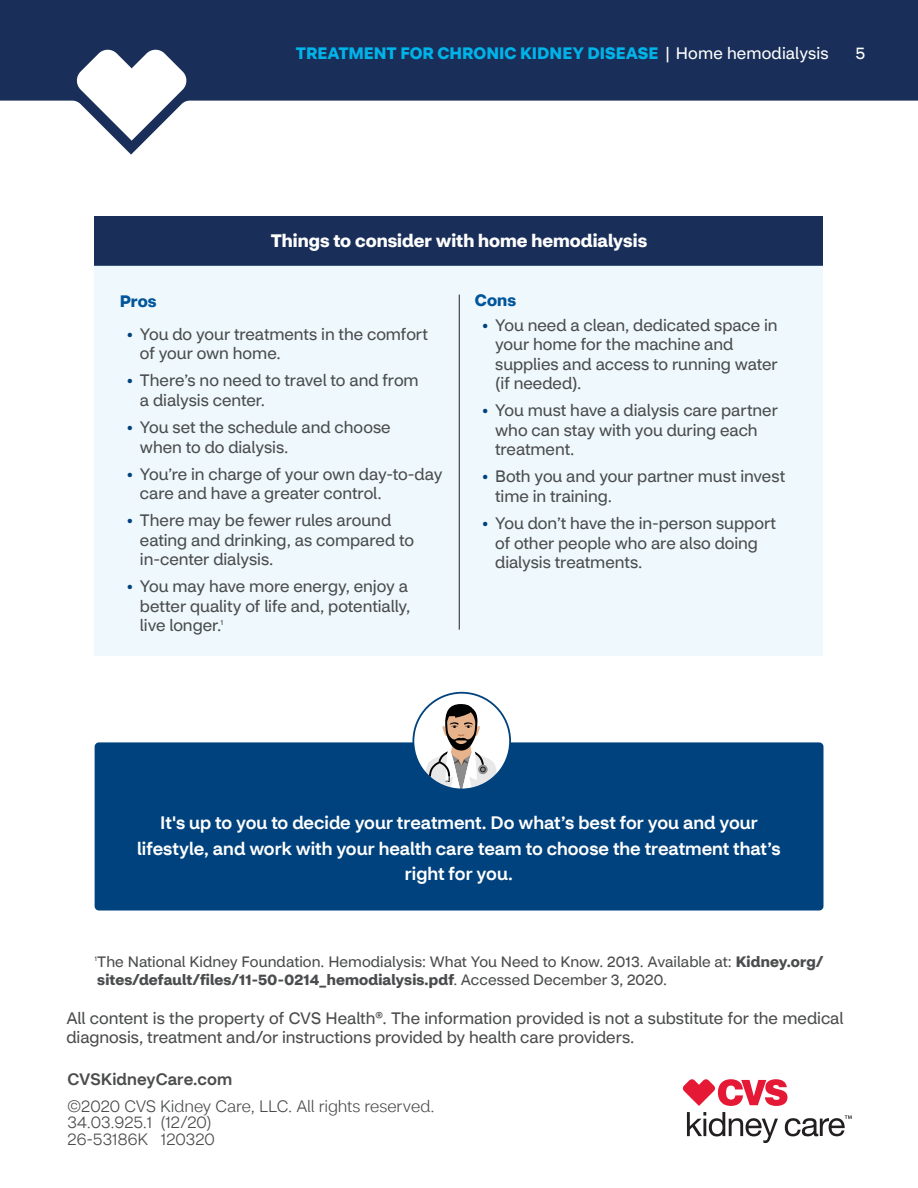
<style>
.page{position:relative;width:918px;height:1188px;background:#fff}
.page>*{position:absolute;margin:0;border:0;box-sizing:border-box;transform-origin:0 0}
.t1{font:500 18px/25.5px "CVS Health Sans";color:#fff;text-align:center}
.t2{font:700 18px "CVS Health Sans";letter-spacing:.005em;color:#fff}
.t3{font:16.5px/19.5px "CVS Health Sans";color:#4b4c4d}
.t4{font:300 16.5px "CVS Health Sans";letter-spacing:-.005em;color:#4b4c4d}
.t5{font:700 16.5px "CVS Health Sans";color:#00b3e9}
.t6{font:500 16.5px "CVS Health Sans";letter-spacing:.005em;color:#4b4c4d}
.t7{font:700 16.5px "CVS Health Sans";letter-spacing:.005em;color:#01559b}
.t8{font:16.5px "CVS Health Sans";color:#fff}
.t9{font:15px/18px "CVS Health Sans";color:#4b4c4d}
.t10{font:7.35px "CVS Health Sans";color:#4b4c4d}
.t11{font:6.75px "CVS Health Sans";color:#4b4c4d}
.s1{font-weight:400;color:#fff}
.s2{font-weight:500;color:#00427d}
.s3{font-weight:700}
</style>
<div class="page">
<div style="left:94px;top:216px;width:730px;height:49px;background:#192e58"></div>
<svg style="left:0;top:0;width:918px;height:155px;fill:#192e58"></svg>
<div style="left:95px;top:742px;width:729px;height:169px;background:#00427d;border-radius:4px"></div>
<div style="left:94px;top:265px;width:730px;height:391px;background:#eff9fd"></div>
<hr style="left:459px;top:295px;width:1px;height:335px;background:#231f20">
<div style="left:413px;top:693px;width:97px;height:96px;background:#fff;border-radius:50%"></div>
<svg style="left:425px;top:704px;width:72px;height:83px"></svg>
<div style="left:412px;top:692px;width:99px;height:98px;border:2px solid #00427d;border-radius:50%"></div>
<svg style="left:683px;top:1079px;width:104px;height:27px"></svg>
<svg style="left:687px;top:1112px;width:91px;height:31px"></svg>
<svg style="left:785px;top:1115px;width:67px;height:21px"></svg>
<p class="t5" style="left:296px;top:43px;width:534px">TREATMENT FOR CHRONIC KIDNEY DISEASE <span class="s1">| Home hemodialysis</span></p>
<p class="t8" style="left:855px;top:43px;width:11px">5</p>
<h3 class="t2" style="left:271px;top:230px;width:378px">Things to consider with home hemodialysis</h3>
<h4 class="t7" style="left:120px;top:291px;width:38px">Pros</h4>
<p class="t3" style="left:140px;top:324px;width:290px;text-indent:-13px"><span class="s2">•</span> You do your treatments in the comfort of your own home.</p>
<p class="t3" style="left:140px;top:371px;width:280px;text-indent:-13px"><span class="s2">•</span> There’s no need to travel to and from a dialysis center.</p>
<p class="t3" style="left:140px;top:418px;width:252px;text-indent:-13px"><span class="s2">•</span> You set the schedule and choose when to do dialysis.</p>
<p class="t3" style="left:140px;top:464px;width:304px;text-indent:-13px"><span class="s2">•</span> You’re in charge of your own day-to-day care and have a greater control.</p>
<p class="t3" style="left:140px;top:511px;width:276px;text-indent:-13px"><span class="s2">•</span> There may be fewer rules around eating and drinking, as compared to in-center dialysis.</p>
<p class="t3" style="left:140px;top:577px;width:272px;text-indent:-13px"><span class="s2">•</span> You may have more energy, enjoy a better quality of life and, potentially, live longer.</p>
<p class="t10" style="left:221px;top:618px;width:4px">1</p>
<h4 class="t7" style="left:475px;top:290px;width:43px">Cons</h4>
<p class="t3" style="left:495px;top:315px;width:284px;text-indent:-13px"><span class="s2">•</span> You need a clean, dedicated space in your home for the machine and supplies and access to running water (if needed).</p>
<p class="t3" style="left:495px;top:401px;width:284px;text-indent:-13px"><span class="s2">•</span> You must have a dialysis care partner who can stay with you during each treatment.</p>
<p class="t3" style="left:495px;top:467px;width:292px;text-indent:-13px"><span class="s2">•</span> Both you and your partner must invest time in training.</p>
<p class="t3" style="left:495px;top:514px;width:282px;text-indent:-13px"><span class="s2">•</span> You don’t have the in-person support of other people who are also doing dialysis treatments.</p>
<p class="t1" style="left:137px;top:810px;width:645px">It's up to you to decide your treatment. Do what’s best for you and your lifestyle, and work with your health care team to choose the treatment that’s right for you.</p>
<p class="t11" style="left:95px;top:954px;width:4px">1</p>
<p class="t9" style="left:97px;top:953px;width:728px">The National Kidney Foundation. Hemodialysis: What You Need to Know. 2013. Available at: <span class="s3">Kidney.org/ sites/default/files/11-50-0214_hemodialysis.pdf</span>. Accessed December 3, 2020.</p>
<p class="t3" style="left:66px;top:1008px;width:779px">All content is the property of CVS Health®. The information provided is not a substitute for the medical diagnosis, treatment and/or instructions provided by health care providers.</p>
<p class="t6" style="left:68px;top:1069px;width:166px">CVSKidneyCare.com</p>
<p class="t4" style="left:68px;top:1096px;width:369px">©2020 CVS Kidney Care, LLC. All rights reserved.</p>
<p class="t4" style="left:68px;top:1113px;width:146px">34.03.925.1 (12/20)</p>
<p class="t4" style="left:68px;top:1129px;width:149px">26-53186K 120320</p>
</div>
